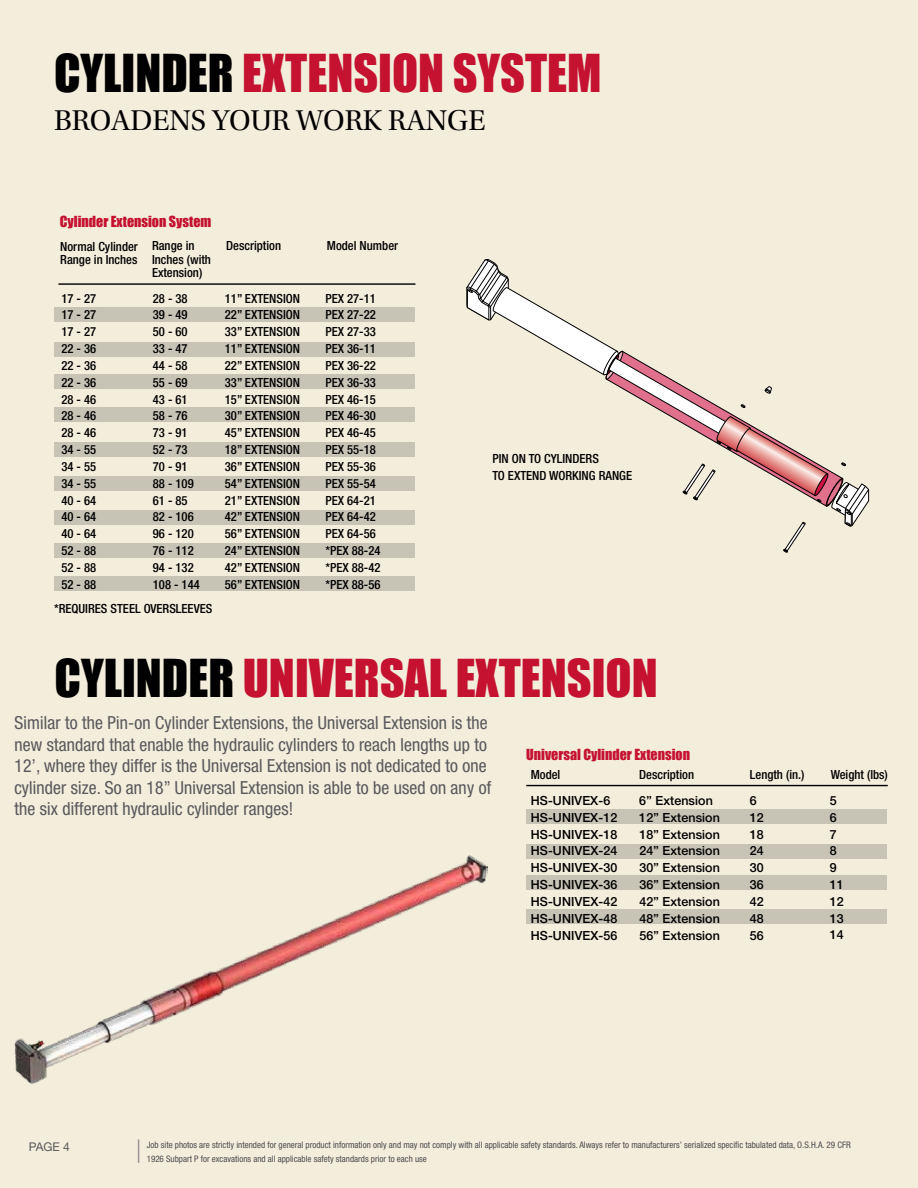
<style>
.page{position:relative;width:918px;height:1188px;background:#f3eddb}
.page>*{position:absolute;margin:0;border:0;box-sizing:border-box;transform-origin:0 0}
.t1{font:48px "Impact";color:#c41230}
.t2{font:30px "Utopia Std Subh";color:#000}
.t3{font:condensed 18px/21.6px "Helvetica Neue LT Std";color:#58595b}
.t4{font:14.1px "Impact";color:#c41230}
.t5{font:500 condensed 12.6px/13.5px "Helvetica Neue LT Std";color:#000}
.t6{font:500 12.6px/16.8px "Helvetica Neue";color:#000}
.t7{font:12px "Helvetica Neue";color:#58595b}
.t8{font:condensed 9px/13.8px "Helvetica Neue LT Std";color:#4d4d4f}
.s1{color:#000}
</style>
<div class="page">
<svg style="left:138px;top:1139px;width:1px;height:24px"></svg>
<hr style="left:58px;top:283px;width:357px;height:2px;background:#000">
<div style="left:54px;top:374px;width:360px;height:15px;background:#c7c4b6"></div>
<div style="left:54px;top:308px;width:360px;height:14px;background:#c7c4b6"></div>
<div style="left:54px;top:342px;width:360px;height:15px;background:#c7c4b6"></div>
<div style="left:54px;top:407px;width:360px;height:15px;background:#c7c4b6"></div>
<div style="left:54px;top:442px;width:360px;height:15px;background:#c7c4b6"></div>
<div style="left:54px;top:477px;width:360px;height:14px;background:#c7c4b6"></div>
<div style="left:54px;top:510px;width:360px;height:14px;background:#c7c4b6"></div>
<div style="left:54px;top:543px;width:360px;height:15px;background:#c7c4b6"></div>
<div style="left:54px;top:576px;width:360px;height:15px;background:#c7c4b6"></div>
<svg style="left:466px;top:259px;width:403px;height:293px"></svg>
<hr style="left:526px;top:785px;width:362px;height:1px;background:#000">
<div style="left:526px;top:875px;width:360px;height:15px;background:#c7c4b6"></div>
<div style="left:526px;top:809px;width:360px;height:15px;background:#c7c4b6"></div>
<div style="left:526px;top:844px;width:360px;height:14px;background:#c7c4b6"></div>
<div style="left:526px;top:909px;width:360px;height:14px;background:#c7c4b6"></div>
<img style="left:14px;top:855px;width:474px;height:228px">
<h1 class="t1" style="left:54px;top:36px;width:549px"><span class="s1">CYLINDER</span> EXTENSION SYSTEM</h1>
<h2 class="t2" style="left:54px;top:104px;width:433px">BROADENS YOUR WORK RANGE</h2>
<p class="t4" style="left:60px;top:211px;width:153px">Cylinder Extension System</p>
<p class="t5" style="left:60px;top:239px;width:79px">Normal Cylinder<br>Range in Inches</p>
<p class="t5" style="left:152px;top:239px;width:61px">Range in<br>Inches (with<br>Extension)</p>
<p class="t5" style="left:226px;top:239px;width:56px">Description</p>
<p class="t5" style="left:327px;top:239px;width:73px">Model Number</p>
<p class="t5" style="left:61px;top:291px;width:36px">17 - 27</p>
<p class="t5" style="left:153px;top:291px;width:36px">28 - 38</p>
<p class="t5" style="left:225px;top:291px;width:77px">11” EXTENSION</p>
<p class="t5" style="left:325px;top:291px;width:52px">PEX 27-11</p>
<p class="t5" style="left:61px;top:308px;width:36px">17 - 27</p>
<p class="t5" style="left:153px;top:308px;width:36px">39 - 49</p>
<p class="t5" style="left:225px;top:308px;width:77px">22” EXTENSION</p>
<p class="t5" style="left:325px;top:308px;width:52px">PEX 27-22</p>
<p class="t5" style="left:61px;top:325px;width:36px">17 - 27</p>
<p class="t5" style="left:153px;top:325px;width:36px">50 - 60</p>
<p class="t5" style="left:225px;top:325px;width:77px">33” EXTENSION</p>
<p class="t5" style="left:325px;top:325px;width:52px">PEX 27-33</p>
<p class="t5" style="left:61px;top:342px;width:36px">22 - 36</p>
<p class="t5" style="left:153px;top:342px;width:36px">33 - 47</p>
<p class="t5" style="left:225px;top:342px;width:77px">11” EXTENSION</p>
<p class="t5" style="left:325px;top:342px;width:52px">PEX 36-11</p>
<p class="t5" style="left:61px;top:359px;width:36px">22 - 36</p>
<p class="t5" style="left:153px;top:359px;width:36px">44 - 58</p>
<p class="t5" style="left:225px;top:359px;width:77px">22” EXTENSION</p>
<p class="t5" style="left:325px;top:359px;width:52px">PEX 36-22</p>
<p class="t5" style="left:61px;top:375px;width:36px">22 - 36</p>
<p class="t5" style="left:153px;top:375px;width:36px">55 - 69</p>
<p class="t5" style="left:225px;top:375px;width:77px">33” EXTENSION</p>
<p class="t5" style="left:325px;top:375px;width:52px">PEX 36-33</p>
<p class="t5" style="left:61px;top:392px;width:36px">28 - 46</p>
<p class="t5" style="left:153px;top:392px;width:36px">43 - 61</p>
<p class="t5" style="left:225px;top:392px;width:77px">15” EXTENSION</p>
<p class="t5" style="left:325px;top:392px;width:52px">PEX 46-15</p>
<p class="t5" style="left:61px;top:409px;width:36px">28 - 46</p>
<p class="t5" style="left:153px;top:409px;width:36px">58 - 76</p>
<p class="t5" style="left:225px;top:409px;width:77px">30” EXTENSION</p>
<p class="t5" style="left:325px;top:409px;width:52px">PEX 46-30</p>
<p class="t5" style="left:61px;top:426px;width:36px">28 - 46</p>
<p class="t5" style="left:153px;top:426px;width:36px">73 - 91</p>
<p class="t5" style="left:225px;top:426px;width:77px">45” EXTENSION</p>
<p class="t5" style="left:325px;top:426px;width:52px">PEX 46-45</p>
<p class="t5" style="left:61px;top:443px;width:36px">34 - 55</p>
<p class="t5" style="left:153px;top:443px;width:36px">52 - 73</p>
<p class="t5" style="left:225px;top:443px;width:77px">18” EXTENSION</p>
<p class="t5" style="left:325px;top:443px;width:52px">PEX 55-18</p>
<p class="t5" style="left:61px;top:460px;width:36px">34 - 55</p>
<p class="t5" style="left:153px;top:460px;width:36px">70 - 91</p>
<p class="t5" style="left:225px;top:460px;width:77px">36” EXTENSION</p>
<p class="t5" style="left:325px;top:460px;width:52px">PEX 55-36</p>
<p class="t5" style="left:61px;top:476px;width:36px">34 - 55</p>
<p class="t5" style="left:153px;top:476px;width:42px">88 - 109</p>
<p class="t5" style="left:225px;top:476px;width:77px">54” EXTENSION</p>
<p class="t5" style="left:325px;top:476px;width:52px">PEX 55-54</p>
<p class="t5" style="left:61px;top:493px;width:36px">40 - 64</p>
<p class="t5" style="left:153px;top:493px;width:36px">61 - 85</p>
<p class="t5" style="left:225px;top:493px;width:77px">21” EXTENSION</p>
<p class="t5" style="left:325px;top:493px;width:52px">PEX 64-21</p>
<p class="t5" style="left:61px;top:510px;width:36px">40 - 64</p>
<p class="t5" style="left:153px;top:510px;width:42px">82 - 106</p>
<p class="t5" style="left:225px;top:510px;width:77px">42” EXTENSION</p>
<p class="t5" style="left:325px;top:510px;width:52px">PEX 64-42</p>
<p class="t5" style="left:61px;top:527px;width:36px">40 - 64</p>
<p class="t5" style="left:153px;top:527px;width:42px">96 - 120</p>
<p class="t5" style="left:225px;top:527px;width:77px">56” EXTENSION</p>
<p class="t5" style="left:325px;top:527px;width:52px">PEX 64-56</p>
<p class="t5" style="left:61px;top:544px;width:36px">52 - 88</p>
<p class="t5" style="left:153px;top:544px;width:42px">76 - 112</p>
<p class="t5" style="left:225px;top:544px;width:77px">24” EXTENSION</p>
<p class="t5" style="left:325px;top:544px;width:57px">*PEX 88-24</p>
<p class="t5" style="left:61px;top:560px;width:36px">52 - 88</p>
<p class="t5" style="left:153px;top:560px;width:42px">94 - 132</p>
<p class="t5" style="left:225px;top:560px;width:77px">42” EXTENSION</p>
<p class="t5" style="left:325px;top:560px;width:57px">*PEX 88-42</p>
<p class="t5" style="left:61px;top:577px;width:36px">52 - 88</p>
<p class="t5" style="left:153px;top:577px;width:48px">108 - 144</p>
<p class="t5" style="left:225px;top:577px;width:77px">56” EXTENSION</p>
<p class="t5" style="left:325px;top:577px;width:57px">*PEX 88-56</p>
<p class="t5" style="left:54px;top:602px;width:160px">*REQUIRES STEEL OVERSLEEVES</p>
<p class="t5" style="left:492px;top:450px;width:141px;line-height:16.8px">PIN ON TO CYLINDERS<br>TO EXTEND WORKING RANGE</p>
<h1 class="t1" style="left:55px;top:640px;width:605px"><span class="s1">CYLINDER</span> UNIVERSAL EXTENSION</h1>
<p class="t3" style="left:14px;top:712px;width:479px">Similar to the Pin-on Cylinder Extensions, the Universal Extension is the new standard that enable the hydraulic cylinders to reach lengths up to 12’, where they differ is the Universal Extension is not dedicated to one cylinder size. So an 18” Universal Extension is able to be used on any of the six different hydraulic cylinder ranges!</p>
<p class="t4" style="left:526px;top:744px;width:165px">Universal Cylinder Extension</p>
<p class="t5" style="left:639px;top:768px;width:56px">Description</p>
<p class="t5" style="left:750px;top:768px;width:56px">Length (in.)</p>
<p class="t5" style="left:831px;top:768px;width:59px">Weight (lbs)</p>
<p class="t5" style="left:531px;top:768px;width:31px">Model</p>
<p class="t6" style="left:531px;top:792px;width:89px">HS-UNIVEX-6<br>HS-UNIVEX-12<br>HS-UNIVEX-18<br>HS-UNIVEX-24<br>HS-UNIVEX-30<br>HS-UNIVEX-36<br>HS-UNIVEX-42<br>HS-UNIVEX-48<br>HS-UNIVEX-56</p>
<p class="t6" style="left:639px;top:792px;width:82px">6” Extension<br>12” Extension<br>18” Extension<br>24” Extension<br>30” Extension<br>36” Extension<br>42” Extension<br>48” Extension<br>56” Extension</p>
<p class="t6" style="left:750px;top:792px;width:16px">6<br>12<br>18<br>24<br>30<br>36<br>42<br>48<br>56</p>
<p class="t6" style="left:830px;top:792px;width:16px">5<br>6<br>7<br>8<br>9<br>11<br>12<br>13<br>14</p>
<p class="t7" style="left:29px;top:1139px;width:43px">PAGE 4</p>
<p class="t8" style="left:147px;top:1138px;width:706px">Job site photos are strictly intended for general product information only and may not comply with all applicable safety standards. Always refer to manufacturers’ serialized specific tabulated data, O.S.H.A. 29 CFR<br>1926 Subpart P for excavations and all applicable safety standards prior to each use</p>
</div>
